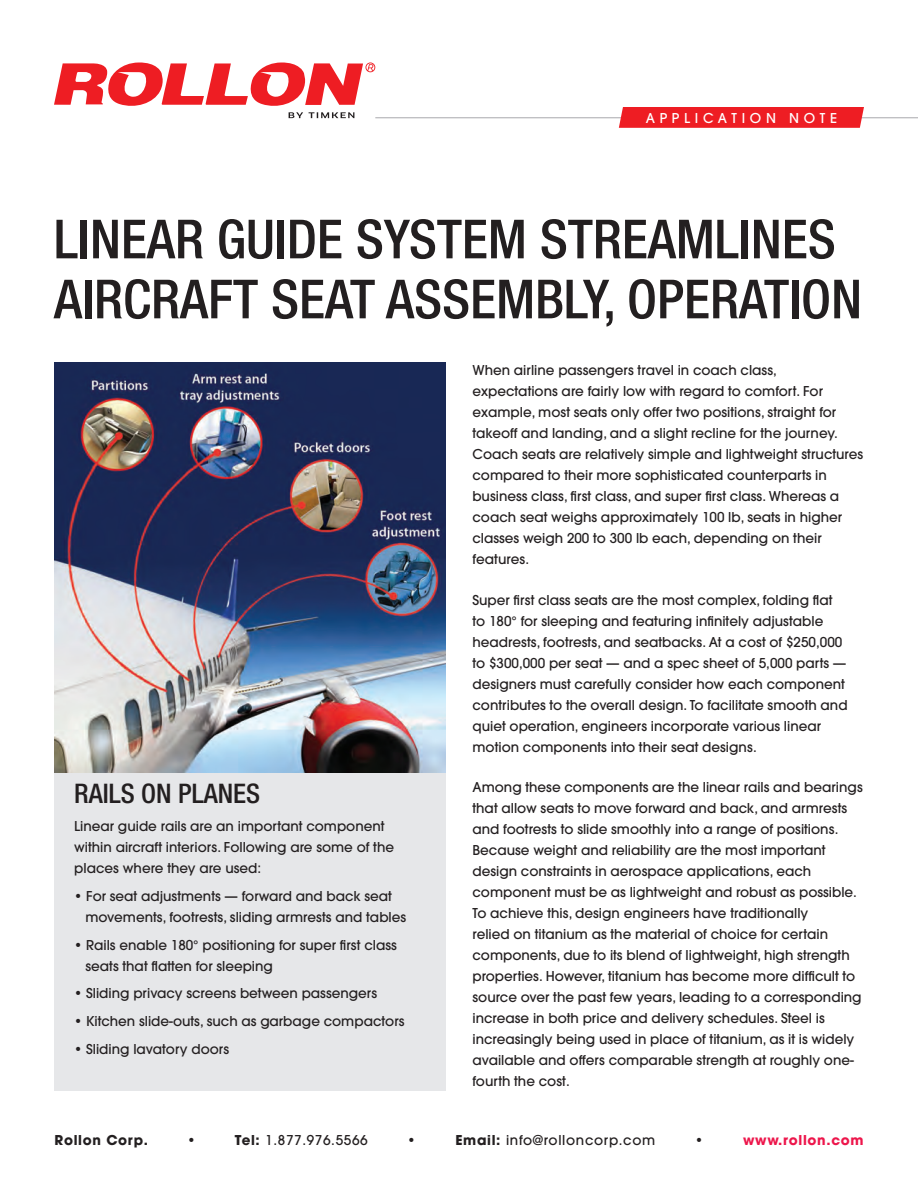
<style>
.page{position:relative;width:918px;height:1188px;background:#fff}
.page>*{position:absolute;margin:0;border:0;box-sizing:border-box;transform-origin:0 0}
.t1{font:500 condensed 54px/60px "Helvetica Neue";color:#231f20}
.t2{font:500 condensed 27px "Helvetica Neue";color:#231f20}
.t3{font:500 13.5px/21px "Avant Garde";color:#231f20}
.t4{font:500 13.5px "Avant Garde";letter-spacing:.05em;color:#231f20}
.t5{font:500 13.5px "Avant Garde";letter-spacing:.35em;color:#fff}
.t6{font:700 13.5px "Avant Garde";letter-spacing:.05em;color:#231f20}
.t7{font:700 13.5px "Avant Garde";letter-spacing:.05em;color:#ed164b}
.s1{font-weight:700}
</style>
<div class="page">
<hr style="left:375px;top:117px;width:543px;height:1px;background:#a8a9ad">
<div style="left:619px;top:107px;width:245px;height:21px;background:#ee1d23"></div>
<svg style="left:54px;top:62px;width:321px;height:56px"></svg>
<div style="left:54px;top:762px;width:392px;height:329px;background:#e6e7e9"></div>
<img style="left:54px;top:363px;width:392px;height:409px">
<p class="t5" style="left:646px;top:110px;width:193px">APPLICATION NOTE</p>
<h1 class="t1" style="left:54px;top:208px;width:810px">LINEAR GUIDE SYSTEM STREAMLINES<br>AIRCRAFT SEAT ASSEMBLY, OPERATION</h1>
<h2 class="t2" style="left:74px;top:778px;width:187px">RAILS ON PLANES</h2>
<p class="t3" style="left:74px;top:816px;width:321px">Linear guide rails are an important component within aircraft interiors. Following are some of the places where they are used:</p>
<p class="t3" style="left:85px;top:886px;width:322px;text-indent:-11px">• For seat adjustments — forward and back seat movements, footrests, sliding armrests and tables</p>
<p class="t3" style="left:85px;top:934px;width:313px;text-indent:-11px">• Rails enable 180° positioning for super first class seats that flatten for sleeping</p>
<p class="t3" style="left:74px;top:983px;width:304px">• Sliding privacy screens between passengers</p>
<p class="t3" style="left:74px;top:1011px;width:332px">• Kitchen slide-outs, such as garbage compactors</p>
<p class="t3" style="left:74px;top:1039px;width:156px">• Sliding lavatory doors</p>
<p class="t3" style="left:472px;top:360px;width:392px">When airline passengers travel in coach class, expectations are fairly low with regard to comfort. For example, most seats only offer two positions, straight for takeoff and landing, and a slight recline for the journey.<br>Coach seats are relatively simple and lightweight structures compared to their more sophisticated counterparts in business class, first class, and super first class. Whereas a coach seat weighs approximately 100 lb, seats in higher classes weigh 200 to 300 lb each, depending on their features.</p>
<p class="t3" style="left:472px;top:589px;width:377px">Super first class seats are the most complex, folding flat to 180° for sleeping and featuring infinitely adjustable headrests, footrests, and seatbacks. At a cost of $250,000 to $300,000 per seat — and a spec sheet of 5,000 parts — designers must carefully consider how each component contributes to the overall design. To facilitate smooth and quiet operation, engineers incorporate various linear motion components into their seat designs.</p>
<p class="t3" style="left:472px;top:777px;width:392px">Among these components are the linear rails and bearings that allow seats to move forward and back, and armrests and footrests to slide smoothly into a range of positions.<br>Because weight and reliability are the most important design constraints in aerospace applications, each component must be as lightweight and robust as possible.<br>To achieve this, design engineers have traditionally<br>relied on titanium as the material of choice for certain components, due to its blend of lightweight, high strength properties. However, titanium has become more difficult to source over the past few years, leading to a corresponding increase in both price and delivery schedules. Steel is increasingly being used in place of titanium, as it is widely available and offers comparable strength at roughly one&shy;fourth the cost.</p>
<p class="t6" style="left:55px;top:1131px;width:95px">Rollon Corp.</p>
<p class="t6" style="left:186px;top:1131px;width:11px">•</p>
<p class="t4" style="left:235px;top:1131px;width:134px"><span class="s1">Tel:</span> 1.877.976.5566</p>
<p class="t6" style="left:407px;top:1131px;width:11px">•</p>
<p class="t4" style="left:456px;top:1131px;width:201px"><span class="s1">Email:</span> info@rolloncorp.com</p>
<p class="t6" style="left:694px;top:1131px;width:11px">•</p>
<p class="t7" style="left:743px;top:1131px;width:122px">www.rollon.com</p>
</div>
